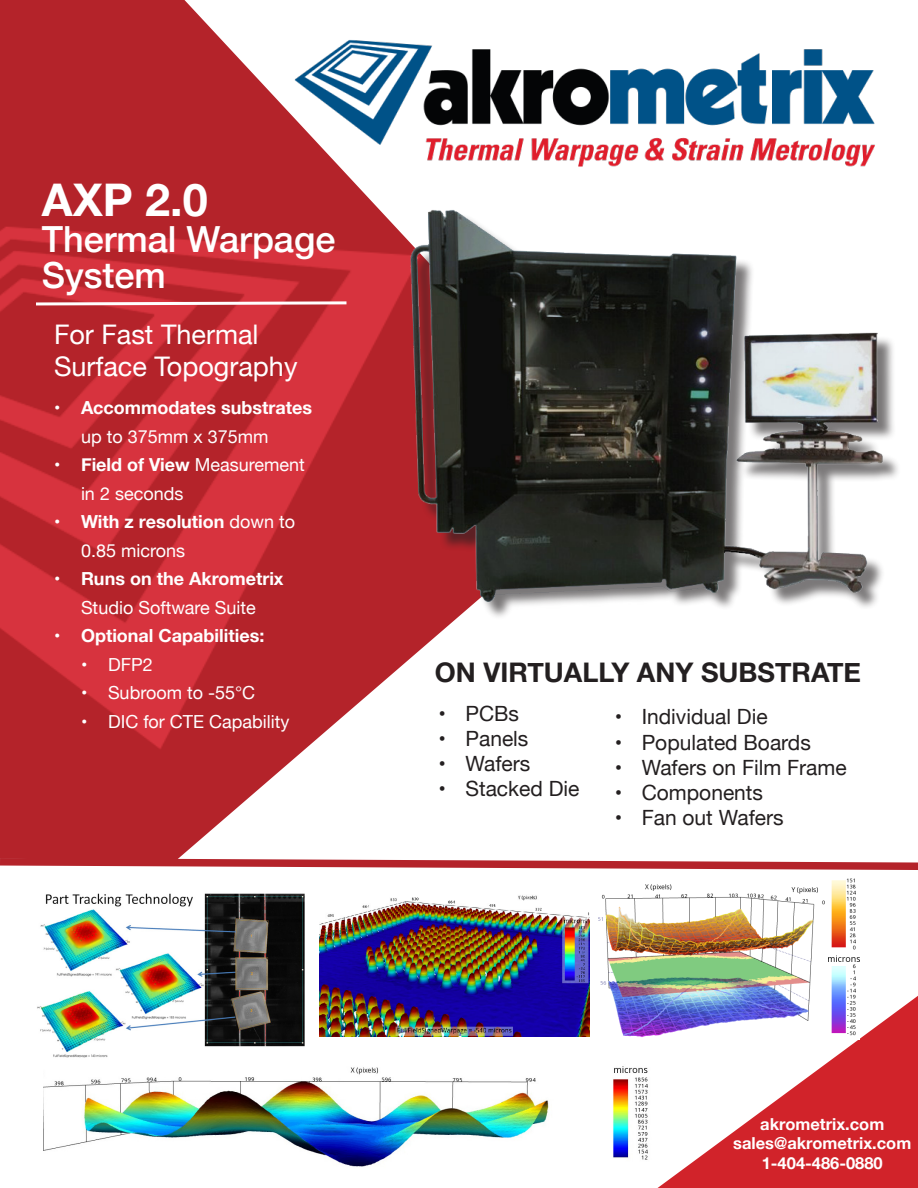
<style>
.page{position:relative;width:918px;height:1188px;background:#fff}
.page>*{position:absolute;margin:0;border:0;box-sizing:border-box;transform-origin:0 0}
.t1{font:700 45px "Helvetica Neue";color:#fff}
.t2{font:500 36px/36px "Helvetica Neue";color:#fff}
.t3{font:27px/32.4px "Helvetica Neue";color:#fff}
.t4{font:700 27px "Helvetica Neue";color:#231f20}
.t5{font:21px "Helvetica Neue";color:#231f20}
.t6{font:18px/28.5px "Helvetica Neue";color:#fff}
.t7{font:700 18px/28.5px "Helvetica Neue";color:#fff}
.t8{font:700 16.5px "Helvetica Neue";color:#fff}
.s1{font-weight:400}
.s2{font-weight:700}
</style>
<div class="page">
<svg style="left:0;top:0;width:455px;height:854px;fill:#b4232a"></svg>
<svg style="left:658px;top:996px;width:260px;height:192px;fill:#d1232a"></svg>
<img style="left:43px;top:1066px;width:605px;height:101px">
<img style="left:598px;top:878px;width:262px;height:161px">
<svg style="left:0;top:854px;width:918px;height:16px"></svg>
<img style="left:319px;top:895px;width:270px;height:142px">
<img style="left:37px;top:893px;width:267px;height:165px">
<img style="left:0;top:145px;width:419px;height:624px">
<img style="left:289px;top:30px;width:586px;height:140px">
<div style="left:413px;top:214px;width:488px;height:406px;background:#231f20;opacity:.6"></div>
<img style="left:395px;top:205px;width:494px;height:401px">
<svg style="left:33px;top:300px;width:317px;height:7px"></svg>
<p class="t1" style="left:42px;top:164px;width:167px">AXP 2.0</p>
<p class="t2" style="left:42px;top:218px;width:295px">Thermal Warpage<br>System</p>
<p class="t3" style="left:54px;top:319px;width:245px">For Fast Thermal<br>Surface Topography</p>
<p class="t7" style="left:81px;top:394px;width:233px;text-indent:-27px">• Accommodates substrates <span class="s1">up to 375mm x 375mm</span></p>
<p class="t6" style="left:81px;top:451px;width:225px;text-indent:-27px"><span class="s2">• Field of View</span> Measurement in 2 seconds</p>
<p class="t6" style="left:81px;top:508px;width:216px;text-indent:-27px"><span class="s2">• With z resolution</span> down to<br>0.85 microns</p>
<p class="t7" style="left:54px;top:565px;width:231px;text-align:center">• Runs on the Akrometrix<br><span class="s1">Studio Software Suite</span></p>
<p class="t7" style="left:54px;top:622px;width:212px">• Optional Capabilities:</p>
<p class="t6" style="left:81px;top:651px;width:73px">• DFP2</p>
<p class="t6" style="left:81px;top:679px;width:176px">• Subroom to -55°C</p>
<p class="t6" style="left:81px;top:708px;width:210px">• DIC for CTE Capability</p>
<p class="t4" style="left:435px;top:651px;width:428px">ON VIRTUALLY ANY SUBSTRATE</p>
<p class="t5" style="left:438px;top:698px;width:82px">• PCBs</p>
<p class="t5" style="left:438px;top:723px;width:91px">• Panels</p>
<p class="t5" style="left:438px;top:748px;width:93px">• Wafers</p>
<p class="t5" style="left:438px;top:774px;width:142px">• Stacked Die</p>
<p class="t5" style="left:615px;top:702px;width:155px">• Individual Die</p>
<p class="t5" style="left:615px;top:727px;width:198px">• Populated Boards</p>
<p class="t5" style="left:615px;top:752px;width:233px">• Wafers on Film Frame</p>
<p class="t5" style="left:615px;top:777px;width:150px">• Components</p>
<p class="t5" style="left:615px;top:803px;width:170px">• Fan out Wafers</p>
<p class="t8" style="left:760px;top:1111px;width:125px">akrometrix.com</p>
<p class="t8" style="left:733px;top:1131px;width:180px">sales@akrometrix.com</p>
<p class="t8" style="left:762px;top:1150px;width:123px">1-404-486-0880</p>
</div>
